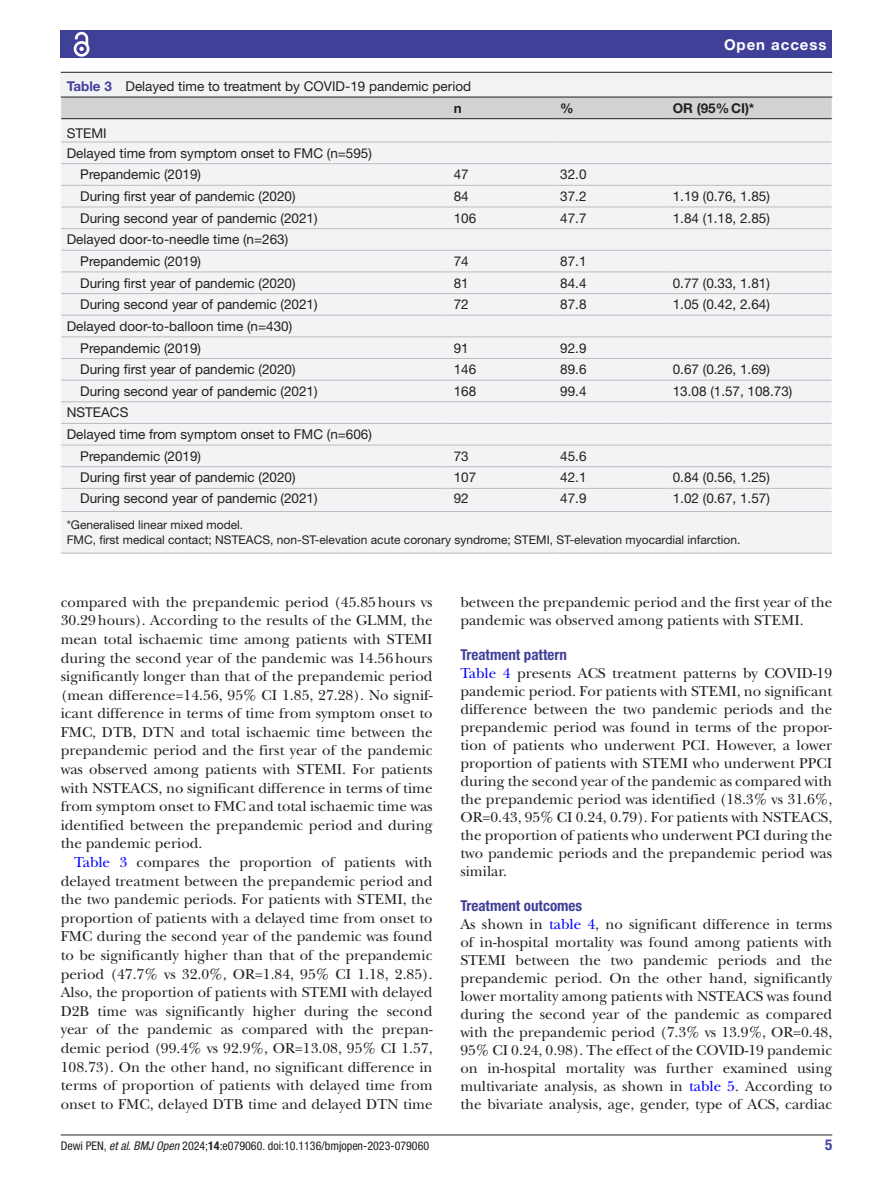
<style>
.page{position:relative;width:893px;height:1191px;background:#fff}
.page>*{position:absolute;margin:0;border:0;box-sizing:border-box;transform-origin:0 0}
.t1{font:15px/18.6px "New Baskerville";color:#231f20;text-align:justify}
.t2{font:700 condensed 15px "Helvetica Neue LT Std";color:#414099}
.t3{font:700 15px "Helvetica Neue LT Std";letter-spacing:.065em;color:#fff}
.t4{font:13.5px/21.6px "Helvetica Neue LT Std";color:#231f20}
.t5{font:700 13.5px "Helvetica Neue LT Std";color:#231f20}
.t6{font:12px/15px "Helvetica Neue LT Std";color:#231f20}
.t7{font:condensed 12px "Helvetica Neue LT Std";color:#231f20}
.s1{font-weight:700;color:#414099}
.s2{font-weight:700}
.s3{color:#00f}
.s4{font-style:italic}
</style>
<div class="page">
<hr style="left:61px;top:1134px;width:771px;height:1px;background:#231f20">
<div style="left:61px;top:31px;width:771px;height:27px;background:#414099"></div>
<svg style="left:73px;top:31px;width:17px;height:26px"></svg>
<div style="left:61px;top:73px;width:771px;height:480px;background:#f2f3f4"></div>
<hr style="left:61px;top:72px;width:771px;height:1px;background:#231f20">
<hr style="left:448px;top:511px;width:106px;height:1px;background:#bcbdc0">
<hr style="left:554px;top:511px;width:113px;height:1px;background:#bcbdc0">
<hr style="left:667px;top:511px;width:165px;height:1px;background:#bcbdc0">
<hr style="left:61px;top:511px;width:387px;height:1px;background:#bcbdc0">
<hr style="left:61px;top:553px;width:387px;height:1px;background:#bcbdc0">
<hr style="left:448px;top:553px;width:106px;height:1px;background:#bcbdc0">
<hr style="left:554px;top:553px;width:113px;height:1px;background:#bcbdc0">
<hr style="left:667px;top:553px;width:165px;height:1px;background:#bcbdc0">
<svg style="left:60px;top:97px;width:773px;height:392px"></svg>
<p class="t4" style="left:454px;top:75px;width:19px;line-height:22px;text-indent:-387px"><span class="s1">Table 3</span> Delayed time to treatment by COVID-19 pandemic period <span class="s2">n</span></p>
<p class="t3" style="left:724px;top:35px;width:104px">Open access</p>
<p class="t5" style="left:560px;top:99px;width:15px">%</p>
<p class="t5" style="left:673px;top:99px;width:83px">OR (95%CI)*</p>
<p class="t4" style="left:67px;top:122px;width:307px;line-height:20.1px">STEMI<br>Delayed time from symptom onset to FMC (n=595)</p>
<p class="t4" style="left:80px;top:163px;width:122px">Prepandemic (2019)</p>
<p class="t4" style="left:454px;top:163px;width:17px">47</p>
<p class="t4" style="left:560px;top:163px;width:28px">32.0</p>
<p class="t4" style="left:80px;top:185px;width:217px">During first year of pandemic (2020)</p>
<p class="t4" style="left:454px;top:185px;width:17px">84</p>
<p class="t4" style="left:560px;top:185px;width:28px">37.2</p>
<p class="t4" style="left:673px;top:185px;width:99px">1.19 (0.76, 1.85)</p>
<p class="t4" style="left:80px;top:207px;width:239px">During second year of pandemic (2021)</p>
<p class="t4" style="left:454px;top:207px;width:24px">106</p>
<p class="t4" style="left:560px;top:207px;width:28px">47.7</p>
<p class="t4" style="left:673px;top:207px;width:99px">1.84 (1.18, 2.85)</p>
<p class="t4" style="left:80px;top:228px;width:209px;text-indent:-14px">Delayed door-to-needle time (n=263)<br>Prepandemic (2019)</p>
<p class="t4" style="left:454px;top:250px;width:17px">74</p>
<p class="t4" style="left:560px;top:250px;width:28px">87.1</p>
<p class="t4" style="left:80px;top:272px;width:217px">During first year of pandemic (2020)</p>
<p class="t4" style="left:454px;top:272px;width:17px">81</p>
<p class="t4" style="left:560px;top:272px;width:28px">84.4</p>
<p class="t4" style="left:673px;top:272px;width:99px">0.77 (0.33, 1.81)</p>
<p class="t4" style="left:80px;top:293px;width:239px">During second year of pandemic (2021)</p>
<p class="t4" style="left:454px;top:293px;width:17px">72</p>
<p class="t4" style="left:560px;top:293px;width:28px">87.8</p>
<p class="t4" style="left:673px;top:293px;width:99px">1.05 (0.42, 2.64)</p>
<p class="t4" style="left:80px;top:315px;width:213px;text-indent:-14px">Delayed door-to-balloon time (n=430)<br>Prepandemic (2019)</p>
<p class="t4" style="left:454px;top:337px;width:17px">91</p>
<p class="t4" style="left:560px;top:337px;width:28px">92.9</p>
<p class="t4" style="left:80px;top:358px;width:217px">During first year of pandemic (2020)</p>
<p class="t4" style="left:454px;top:358px;width:24px">146</p>
<p class="t4" style="left:560px;top:358px;width:28px">89.6</p>
<p class="t4" style="left:673px;top:358px;width:99px">0.67 (0.26, 1.69)</p>
<p class="t4" style="left:80px;top:380px;width:239px">During second year of pandemic (2021)</p>
<p class="t4" style="left:454px;top:380px;width:24px">168</p>
<p class="t4" style="left:560px;top:380px;width:28px">99.4</p>
<p class="t4" style="left:673px;top:380px;width:121px">13.08 (1.57, 108.73)</p>
<p class="t4" style="left:67px;top:402px;width:63px">NSTEACS</p>
<p class="t4" style="left:67px;top:423px;width:307px">Delayed time from symptom onset to FMC (n=606)</p>
<p class="t4" style="left:80px;top:445px;width:122px">Prepandemic (2019)</p>
<p class="t4" style="left:454px;top:445px;width:17px">73</p>
<p class="t4" style="left:560px;top:445px;width:28px">45.6</p>
<p class="t4" style="left:80px;top:466px;width:217px">During first year of pandemic (2020)</p>
<p class="t4" style="left:454px;top:466px;width:24px">107</p>
<p class="t4" style="left:560px;top:466px;width:28px">42.1</p>
<p class="t4" style="left:673px;top:466px;width:99px">0.84 (0.56, 1.25)</p>
<p class="t4" style="left:80px;top:487px;width:239px">During second year of pandemic (2021)</p>
<p class="t4" style="left:454px;top:487px;width:17px">92</p>
<p class="t4" style="left:560px;top:487px;width:28px">47.9</p>
<p class="t4" style="left:673px;top:487px;width:99px">1.02 (0.67, 1.57)</p>
<p class="t6" style="left:67px;top:517px;width:675px">*Generalised linear mixed model.<br>FMC, first medical contact; NSTEACS, non-ST-elevation acute coronary syndrome; STEMI, ST-elevation myocardial infarction.</p>
<p class="t1" style="left:61px;top:592px;width:373px">compared with the prepandemic period (45.85hours vs 30.29hours). According to the results of the GLMM, the mean total ischaemic time among patients with STEMI during the second year of the pandemic was 14.56hours significantly longer than that of the prepandemic period (mean difference=14.56, 95% CI 1.85, 27.28). No signif&shy;icant difference in terms of time from symptom onset to FMC, DTB, DTN and total ischaemic time between the prepandemic period and the first year of the pandemic was observed among patients with STEMI. For patients with NSTEACS, no significant difference in terms of time from symptom onset to FMC and total ischaemic time was identified between the prepandemic period and during the pandemic period.</p>
<p class="t1" style="left:61px;top:853px;width:373px;text-indent:14px"><span class="s3">Table 3</span> compares the proportion of patients with delayed treatment between the prepandemic period and the two pandemic periods. For patients with STEMI, the proportion of patients with a delayed time from onset to FMC during the second year of the pandemic was found to be significantly higher than that of the prepandemic period (47.7% vs 32.0%, OR=1.84, 95% CI 1.18, 2.85).<br>Also, the proportion of patients with STEMI with delayed D2B time was significantly higher during the second year of the pandemic as compared with the prepan&shy;demic period (99.4% vs 92.9%, OR=13.08, 95% CI 1.57, 108.73). On the other hand, no significant difference in terms of proportion of patients with delayed time from onset to FMC, delayed DTB time and delayed DTN time</p>
<p class="t1" style="left:460px;top:593px;width:373px;line-height:18px">between the prepandemic period and the first year of the pandemic was observed among patients with STEMI.</p>
<p class="t2" style="left:460px;top:645px;width:108px">Treatment pattern</p>
<p class="t1" style="left:460px;top:664px;width:373px;line-height:18px"><span class="s3">Table 4</span> presents ACS treatment patterns by COVID-19 pandemic period. For patients with STEMI, no significant difference between the two pandemic periods and the prepandemic period was found in terms of the propor&shy;tion of patients who underwent PCI. However, a lower proportion of patients with STEMI who underwent PPCI during the second year of the pandemic as compared with the prepandemic period was identified (18.3% vs 31.6%, OR=0.43, 95% CI 0.24, 0.79). For patients with NSTEACS, the proportion of patients who underwent PCI during the two pandemic periods and the prepandemic period was similar.</p>
<p class="t2" style="left:460px;top:897px;width:123px">Treatment outcomes</p>
<p class="t1" style="left:460px;top:915px;width:373px;line-height:18px">As shown in <span class="s3">table 4</span>, no significant difference in terms of in-hospital mortality was found among patients with STEMI between the two pandemic periods and the prepandemic period. On the other hand, significantly lower mortality among patients with NSTEACS was found during the second year of the pandemic as compared with the prepandemic period (7.3% vs 13.9%, OR=0.48, 95% CI 0.24, 0.98). The effect of the COVID-19 pandemic on in-hospital mortality was further examined using multivariate analysis, as shown in <span class="s3">table 5</span>. According to the bivariate analysis, age, gender, type of ACS, cardiac</p>
<p class="t7" style="left:61px;top:1138px;width:370px">Dewi PEN, <span class="s4">et al</span>. <span class="s4">BMJ Open</span> 2024;<span class="s2">14</span>:e079060. doi:10.1136/bmjopen-2023-079060</p>
<p class="t2" style="left:825px;top:1135px;width:9px">5</p>
</div>
